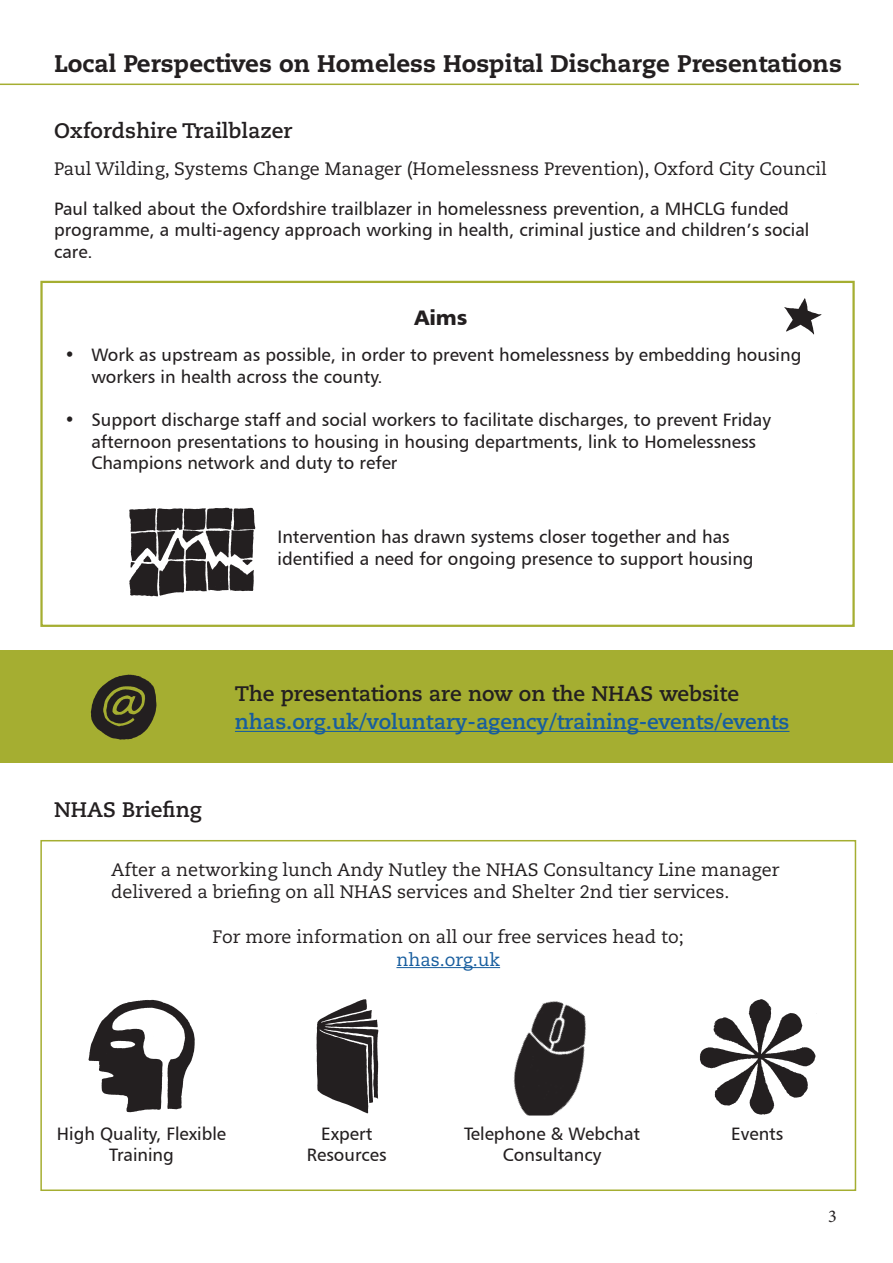
<style>
.page{position:relative;width:893px;height:1263px;background:#fff}
.page>*{position:absolute;margin:0;border:0;box-sizing:border-box;transform-origin:0 0}
.t1{font:800 24px "Caecilia LT Std";color:#231f20}
.t2{font:700 21px "Caecilia LT Std";color:#231f20}
.t3{font:700 21px "Caecilia LT Std";color:#175d9e}
.t4{font:21px "Humanist 777 BT Black B";color:#231f20}
.t5{font:18px/21.6px "Humanist 777 BT Roman B";color:#231f20}
.t6{font:18px/22.5px "Caecilia LT Std";color:#231f20}
.t7{font:18px "Caecilia LT Std";color:#175d9e}
.t8{font:18px "Minion Pro";color:#231f20}
</style>
<div class="page">
<div style="left:0;top:651px;width:893px;height:112px;background:#a5ae31"></div>
<hr style="left:235px;top:731px;width:554px;height:1px;background:#175d9e">
<img style="left:91px;top:674px;width:66px;height:65px">
<div style="left:40px;top:281px;width:815px;height:346px;border:2px solid #a5ae31"></div>
<img style="left:784px;top:299px;width:37px;height:36px">
<img style="left:129px;top:507px;width:127px;height:90px">
<div style="left:40px;top:840px;width:816px;height:351px;border:2px solid #a5ae31"></div>
<hr style="left:396px;top:967px;width:104px;height:1px;background:#175d9e">
<img style="left:513px;top:1001px;width:73px;height:114px">
<img style="left:88px;top:999px;width:107px;height:114px">
<img style="left:316px;top:999px;width:63px;height:115px">
<img style="left:700px;top:999px;width:116px;height:116px">
<hr style="left:0;top:84px;width:859px;height:1px;background:#a5ae31">
<p class="t1" style="left:54px;top:49px;width:789px">Local Perspectives on Homeless Hospital Discharge Presentations</p>
<p class="t2" style="left:54px;top:118px;width:240px">Oxfordshire Trailblazer</p>
<p class="t6" style="left:54px;top:158px;width:774px">Paul Wilding, Systems Change Manager (Homelessness Prevention), Oxford City Council</p>
<p class="t5" style="left:54px;top:197px;width:757px">Paul talked about the Oxfordshire trailblazer in homelessness prevention, a MHCLG funded programme, a multi-agency approach working in health, criminal justice and children’s social care.</p>
<p class="t4" style="left:414px;top:305px;width:54px">Aims</p>
<p class="t5" style="left:91px;top:344px;width:711px;text-indent:-27px">• Work as upstream as possible, in order to prevent homelessness by embedding housing workers in health across the county.</p>
<p class="t5" style="left:91px;top:409px;width:681px;text-indent:-27px">• Support discharge staff and social workers to facilitate discharges, to prevent Friday afternoon presentations to housing in housing departments, link to Homelessness<br>Champions network and duty to refer</p>
<p class="t5" style="left:278px;top:526px;width:477px">Intervention has drawn systems closer together and has identified a need for ongoing presence to support housing</p>
<p class="t2" style="left:54px;top:797px;width:149px">NHAS Briefing</p>
<p class="t2" style="left:235px;top:681px;width:506px">The presentations are now on the NHAS website</p>
<p class="t3" style="left:235px;top:710px;width:556px">nhas.org.uk/voluntary-agency/training-events/events</p>
<p class="t6" style="left:111px;top:859px;width:670px">After a networking lunch Andy Nutley the NHAS Consultancy Line manager delivered a briefing on all NHAS services and Shelter 2nd tier services.</p>
<p class="t6" style="left:213px;top:926px;width:473px">For more information on all our free services head to;</p>
<p class="t7" style="left:396px;top:949px;width:105px">nhas.org.uk</p>
<p class="t5" style="left:57px;top:1122px;width:171px;text-align:center">High Quality, Flexible<br>Training</p>
<p class="t5" style="left:321px;top:1122px;width:53px">Expert</p>
<p class="t5" style="left:307px;top:1144px;width:81px">Resources</p>
<p class="t5" style="left:464px;top:1122px;width:178px">Telephone &amp; Webchat</p>
<p class="t5" style="left:503px;top:1144px;width:100px">Consultancy</p>
<p class="t5" style="left:731px;top:1122px;width:54px">Events</p>
<p class="t8" style="left:828px;top:1204px;width:10px">3</p>
</div>
